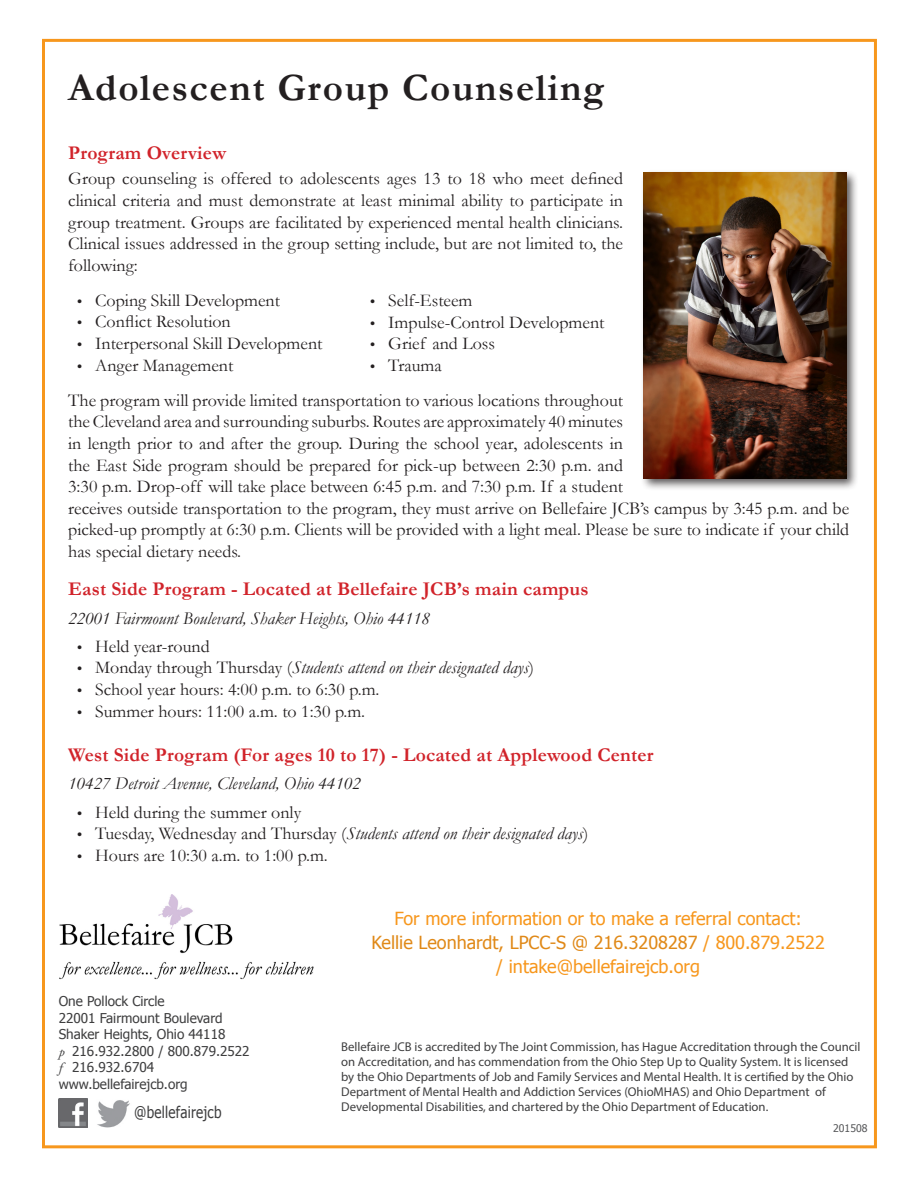
<style>
.page{position:relative;width:918px;height:1188px;background:#fff}
.page>*{position:absolute;margin:0;border:0;box-sizing:border-box;transform-origin:0 0}
.t1{font:700 39px "Garamond";letter-spacing:.04em;color:#231f20}
.Paragraph_Style_1{font:700 19.5px "Garamond";letter-spacing:.01em;color:#d1232a}
.t2{font:18px/21.6px "Garamond";color:#231f20;text-align:justify}
.Paragraph_Style_1-2{font:italic 18px "Garamond";color:#231f20}
.Block_Text{font:18px "Tahoma";color:#f7971d}
.t3{font:18px "Tahoma";color:#e08918}
.Block_Text-2{font:16.05px "Tahoma";letter-spacing:.02em;color:#3e3e3f;scale:.84 1}
.Block_Text-3{font:13.5px/16.5px "Tahoma";color:#3e3e3f}
.t4{font:12.75px/15px "Myriad Pro";color:#3e3e3f}
.t5{font:10.5px "Tahoma";color:#57585a}
.s1{font-family:"Myriad Pro"}
.s2{font-family:"Myriad Pro";font-style:normal}
.s3{font-style:normal}
.s4{font-family:"Adobe Garamond Pro";font-style:italic}
.s5{color:#f7971d}
</style>
<div class="page">
<img style="left:60px;top:894px;width:254px;height:86px">
<img style="left:97px;top:1100px;width:33px;height:28px">
<img style="left:59px;top:1099px;width:28px;height:29px">
<div style="left:640px;top:169px;width:219px;height:323px;background:#231f20;opacity:.75"></div>
<img style="left:643px;top:173px;width:203px;height:305px">
<p class="t1" style="left:68px;top:61px;width:538px">Adolescent Group Counseling</p>
<p class="Paragraph_Style_1" style="left:68px;top:140px;width:159px">Program Overview</p>
<p class="t2" style="left:68px;top:167px;width:556px">Group counseling is offered to adolescents ages 13 to 18 who meet defined clinical criteria and must demonstrate at least minimal ability to participate in group treatment. Groups are facilitated by experienced mental health clinicians.<br>Clinical issues addressed in the group setting include, but are not limited to, the following:</p>
<p class="t2" style="left:77px;top:289px;width:204px"><span class="s1">•</span> Coping Skill Development</p>
<p class="t2" style="left:77px;top:311px;width:155px"><span class="s1">•</span> Conflict Resolution</p>
<p class="t2" style="left:77px;top:332px;width:247px"><span class="s1">•</span> Interpersonal Skill Development</p>
<p class="t2" style="left:77px;top:354px;width:158px"><span class="s1">•</span> Anger Management</p>
<p class="t2" style="left:68px;top:389px;width:783px;text-align:left">The program will provide limited transportation to various locations throughout<br>the Cleveland area and surrounding suburbs. Routes are approximately 40 minutes<br>in length prior to and after the group. During the school year, adolescents in<br>the East Side program should be prepared for pick-up between 2:30 p.m. and<br>3:30 p.m. Drop-off will take place between 6:45 p.m. and 7:30 p.m. If a student<br>receives outside transportation to the program, they must arrive on Bellefaire JCB’s campus by 3:45 p.m. and be picked-up promptly at 6:30 p.m. Clients will be provided with a light meal. Please be sure to indicate if your child has special dietary needs.</p>
<p class="Paragraph_Style_1" style="left:68px;top:576px;width:522px">East Side Program - Located at Bellefaire JCB’s main campus</p>
<p class="Paragraph_Style_1-2" style="left:68px;top:606px;width:363px">22001 Fairmount Boulevard, Shaker Heights, Ohio 44118</p>
<p class="t2" style="left:77px;top:635px;width:134px"><span class="s1">•</span> Held year-round</p>
<p class="Paragraph_Style_1-2" style="left:77px;top:656px;width:458px"><span class="s2">•</span> <span class="s3">Monday through Thursday (</span>Students attend on their designated days<span class="s3">)</span></p>
<p class="t2" style="left:77px;top:678px;width:304px"><span class="s1">•</span> School year hours: 4:00 p.m. to 6:30 p.m.</p>
<p class="t2" style="left:77px;top:700px;width:289px"><span class="s1">•</span> Summer hours: 11:00 a.m. to 1:30 p.m.</p>
<p class="Paragraph_Style_1" style="left:68px;top:741px;width:587px">West Side Program (For ages 10 to 17) - Located at Applewood Center</p>
<p class="Paragraph_Style_1-2" style="left:68px;top:771px;width:294px">10427 Detroit Avenue, Cleveland, Ohio 44102</p>
<p class="t2" style="left:77px;top:801px;width:226px"><span class="s1">•</span> Held during the summer only</p>
<p class="Paragraph_Style_1-2" style="left:77px;top:821px;width:513px"><span class="s2">•</span> <span class="s3">Tuesday, Wednesday and Thursday (</span>Students attend on their designated days<span class="s3">)</span></p>
<p class="t2" style="left:77px;top:844px;width:252px"><span class="s1">•</span> Hours are 10:30 a.m. to 1:00 p.m.</p>
<p class="t2" style="left:370px;top:289px;width:104px"><span class="s1">•</span> Self-Esteem</p>
<p class="t2" style="left:370px;top:311px;width:236px"><span class="s1">•</span> Impulse-Control Development</p>
<p class="t2" style="left:370px;top:332px;width:126px"><span class="s1">•</span> Grief and Loss</p>
<p class="t2" style="left:370px;top:354px;width:73px"><span class="s1">•</span> Trauma</p>
<p class="Block_Text-3" style="left:59px;top:992px;width:107px">One Pollock Circle</p>
<p class="Block_Text-3" style="left:59px;top:1009px;width:168px">22001 Fairmount Boulevard<br>Shaker Heights, Ohio 44118</p>
<p class="Block_Text-3" style="left:59px;top:1042px;width:192px"><span class="s4">p</span> 216.932.2800 / 800.879.2522</p>
<p class="Block_Text-3" style="left:59px;top:1058px;width:97px"><span class="s4">f</span> 216.932.6704</p>
<p class="Block_Text-3" style="left:59px;top:1075px;width:130px">www.bellefairejcb.org</p>
<p class="Block_Text-2" style="left:134px;top:1102px;width:105px">@bellefairejcb</p>
<p class="Block_Text" style="left:395px;top:906px;width:409px">For more information or to make a referral contact:</p>
<p class="t3" style="left:371px;top:930px;width:455px">Kellie Leonhardt, LPCC-S @ 216.3208287 <span class="s5">/ 800.879.2522</span></p>
<p class="Block_Text" style="left:496px;top:954px;width:205px">/ intake@bellefairejcb.org</p>
<p class="t4" style="left:341px;top:1039px;width:521px">Bellefaire JCB is accredited by The Joint Commission, has Hague Accreditation through the Council on Accreditation, and has commendation from the Ohio Step Up to Quality System. It is licensed by the Ohio Departments of Job and Family Services and Mental Health. It is certified by the Ohio Department of Mental Health and Addiction Services (OhioMHAS) and Ohio Department of Developmental Disabilities, and chartered by the Ohio Department of Education.</p>
<p class="t5" style="left:833px;top:1121px;width:36px">201508</p>
</div>
